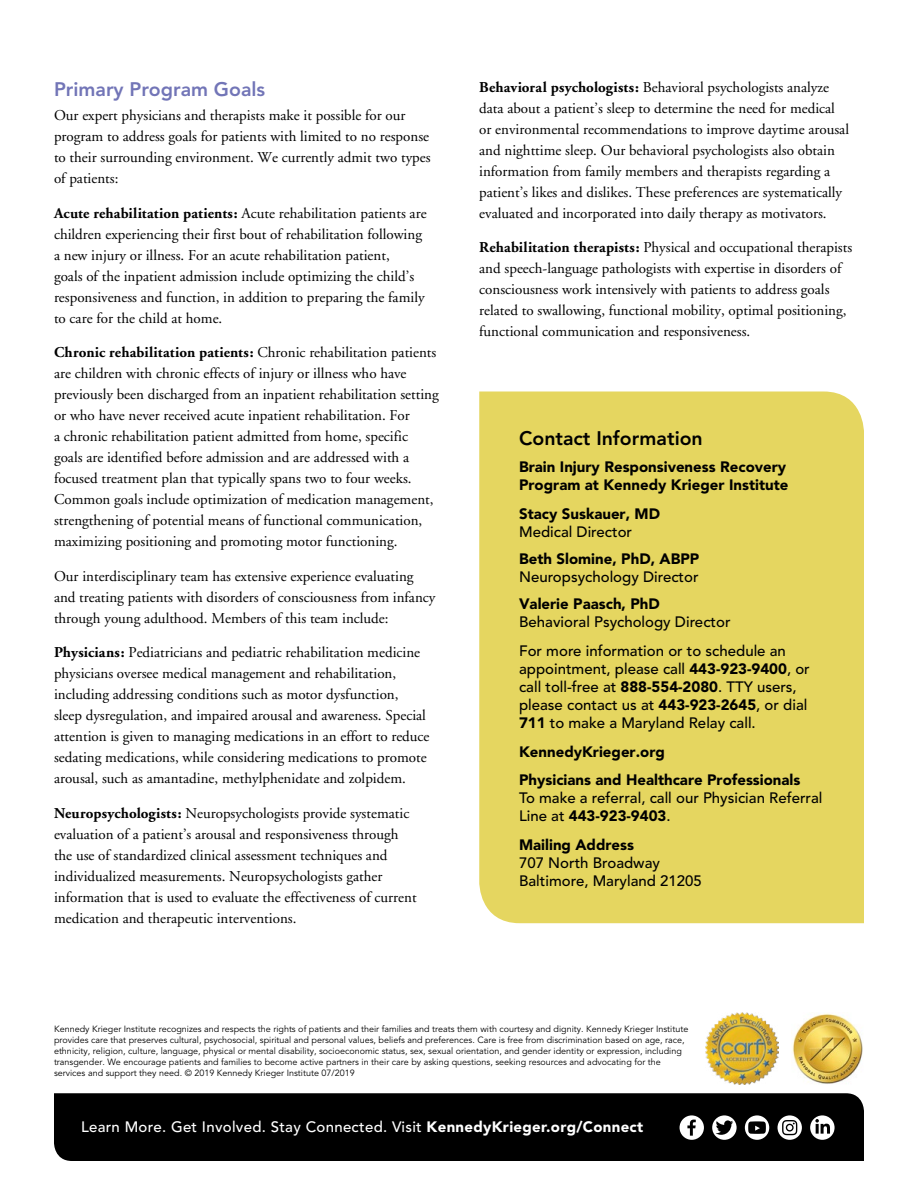
<style>
.page{position:relative;width:918px;height:1188px;background:#fff}
.page>*{position:absolute;margin:0;border:0;box-sizing:border-box;transform-origin:0 0}
.t1{font:800 19.5px "Avenir";color:#7275b7}
.t2{font:800 19.5px "Avenir";color:#000}
.t3{font:15px/21px "Adobe Garamond";color:#000}
.t4{font:500 15px/18px "Avenir";color:#000}
.t5{font:900 15px/18px "Avenir";color:#000}
.t6{font:500 15px "Avenir";letter-spacing:.02em;color:#fff}
.t7{font:9px/10.8px "Avenir";color:#000}
.s1{font-weight:700}
.s2{font-weight:900}
</style>
<div class="page">
<div style="left:479px;top:392px;width:385px;height:531px;background:#e5d660"></div>
<img style="left:792px;top:1013px;width:71px;height:71px">
<img style="left:706px;top:1013px;width:72px;height:72px">
<div style="left:54px;top:1093px;width:810px;height:68px;background:#000"></div>
<svg style="left:680px;top:1115px;width:24px;height:25px"></svg>
<svg style="left:712px;top:1115px;width:25px;height:25px"></svg>
<svg style="left:745px;top:1115px;width:24px;height:25px"></svg>
<svg style="left:778px;top:1115px;width:24px;height:25px"></svg>
<svg style="left:810px;top:1115px;width:25px;height:25px"></svg>
<h1 class="t1" style="left:54px;top:78px;width:213px">Primary Program Goals</h1>
<p class="t3" style="left:54px;top:105px;width:378px">Our expert physicians and therapists make it possible for our program to address goals for patients with limited to no response to their surrounding environment. We currently admit two types of patients:</p>
<p class="t3" style="left:54px;top:203px;width:374px"><span class="s1">Acute rehabilitation patients:</span> Acute rehabilitation patients are children experiencing their first bout of rehabilitation following a new injury or illness. For an acute rehabilitation patient,<br>goals of the inpatient admission include optimizing the child’s responsiveness and function, in addition to preparing the family to care for the child at home.</p>
<p class="t3" style="left:54px;top:342px;width:386px"><span class="s1">Chronic rehabilitation patients:</span> Chronic rehabilitation patients are children with chronic effects of injury or illness who have previously been discharged from an inpatient rehabilitation setting or who have never received acute inpatient rehabilitation. For<br>a chronic rehabilitation patient admitted from home, specific goals are identified before admission and are addressed with a focused treatment plan that typically spans two to four weeks.<br>Common goals include optimization of medication management, strengthening of potential means of functional communication, maximizing positioning and promoting motor functioning.</p>
<p class="t3" style="left:54px;top:566px;width:383px">Our interdisciplinary team has extensive experience evaluating and treating patients with disorders of consciousness from infancy through young adulthood. Members of this team include:</p>
<p class="t3" style="left:54px;top:642px;width:377px"><span class="s1">Physicians:</span> Pediatricians and pediatric rehabilitation medicine physicians oversee medical management and rehabilitation, including addressing conditions such as motor dysfunction, sleep dysregulation, and impaired arousal and awareness. Special attention is given to managing medications in an effort to reduce sedating medications, while considering medications to promote arousal, such as amantadine, methylphenidate and zolpidem.</p>
<p class="t3" style="left:54px;top:803px;width:364px"><span class="s1">Neuropsychologists:</span> Neuropsychologists provide systematic evaluation of a patient’s arousal and responsiveness through the use of standardized clinical assessment techniques and individualized measurements. Neuropsychologists gather information that is used to evaluate the effectiveness of current medication and therapeutic interventions.</p>
<p class="t3" style="left:479px;top:77px;width:371px"><span class="s1">Behavioral psychologists:</span> Behavioral psychologists analyze data about a patient’s sleep to determine the need for medical or environmental recommendations to improve daytime arousal and nighttime sleep. Our behavioral psychologists also obtain information from family members and therapists regarding a patient’s likes and dislikes. These preferences are systematically evaluated and incorporated into daily therapy as motivators.</p>
<p class="t3" style="left:479px;top:238px;width:375px"><span class="s1">Rehabilitation therapists:</span> Physical and occupational therapists and speech-language pathologists with expertise in disorders of consciousness work intensively with patients to address goals related to swallowing, functional mobility, optimal positioning, functional communication and responsiveness.</p>
<h1 class="t2" style="left:519px;top:427px;width:185px">Contact Information</h1>
<p class="t5" style="left:519px;top:458px;width:271px">Brain Injury Responsiveness Recovery<br>Program at Kennedy Krieger Institute</p>
<p class="t5" style="left:519px;top:505px;width:143px">Stacy Suskauer, MD</p>
<p class="t4" style="left:519px;top:523px;width:115px">Medical Director</p>
<p class="t5" style="left:519px;top:550px;width:182px">Beth Slomine, PhD, ABPP</p>
<p class="t4" style="left:519px;top:568px;width:181px">Neuropsychology Director</p>
<p class="t5" style="left:519px;top:595px;width:142px">Valerie Paasch, PhD</p>
<p class="t4" style="left:519px;top:608px;width:268px;line-height:28.8px">Behavioral Psychology Director<br>For more information or to schedule an</p>
<p class="t4" style="left:519px;top:660px;width:292px">appointment, please call <span class="s2">443-923-9400</span>, or call toll-free at <span class="s2">888-554-2080</span>. TTY users, please contact us at <span class="s2">443-923-2645</span>, or dial <span class="s2">711</span> to make a Maryland Relay call.</p>
<p class="t5" style="left:519px;top:737px;width:283px;line-height:28.8px">KennedyKrieger.org<br>Physicians and Healthcare Professionals</p>
<p class="t4" style="left:519px;top:790px;width:305px">To make a referral, call our Physician Referral<br>Line at <span class="s2">443-923-9403</span>.</p>
<p class="t5" style="left:519px;top:836px;width:117px">Mailing Address</p>
<p class="t4" style="left:519px;top:854px;width:184px">707 North Broadway<br>Baltimore, Maryland 21205</p>
<p class="t7" style="left:54px;top:1024px;width:636px">Kennedy Krieger Institute recognizes and respects the rights of patients and their families and treats them with courtesy and dignity. Kennedy Krieger Institute provides care that preserves cultural, psychosocial, spiritual and personal values, beliefs and preferences. Care is free from discrimination based on age, race, ethnicity, religion, culture, language, physical or mental disability, socioeconomic status, sex, sexual orientation, and gender identity or expression, including transgender. We encourage patients and families to become active partners in their care by asking questions, seeking resources and advocating for the services and support they need. © 2019 Kennedy Krieger Institute 07/2019</p>
<p class="t6" style="left:81px;top:1118px;width:564px">Learn More. Get Involved. Stay Connected. Visit <span class="s2">KennedyKrieger.org/Connect</span></p>
</div>
